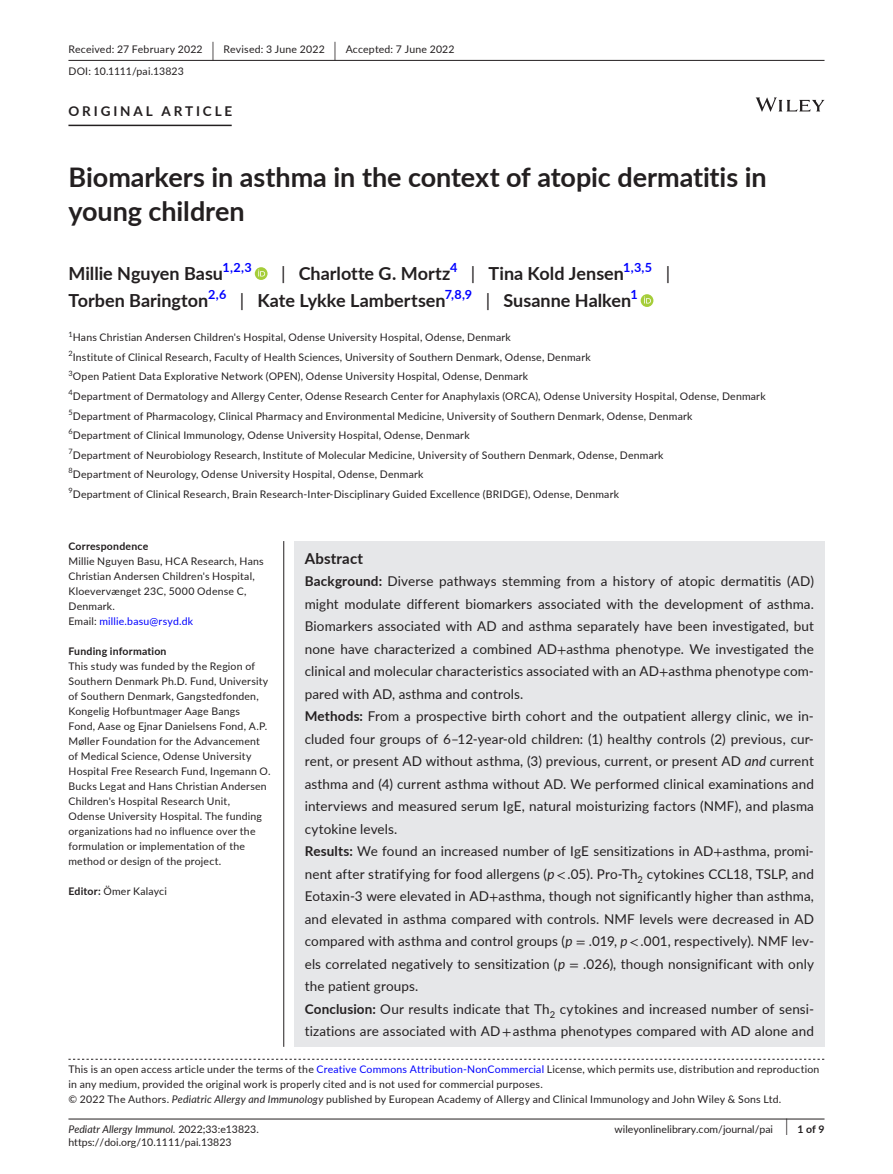
<style>
.page{position:relative;width:893px;height:1174px;background:#fff}
.page>*{position:absolute;margin:0;border:0;box-sizing:border-box;transform-origin:0 0}
.t1{font:700 27px/34.5px "Lato";letter-spacing:-.005em;color:#231f20}
.t2{font:700 18px "Lato";color:#231f20}
.t3{font:18px "Lato";color:#231f20}
.t4{font:700 15px "Lato";letter-spacing:.015em;color:#231f20}
.t5{font:13.5px/22.5px "Lato";letter-spacing:.01em;color:#231f20}
.t6{font:700 13.5px "Lato";letter-spacing:.215em;color:#231f20}
.t7{font:700 12.6px "Lato";color:#00f}
.t8{font:10.5px/15px "Lato";letter-spacing:.02em;color:#231f20}
.t9{font:10.5px "Lato";color:#231f20}
.t10{font:italic 10.5px "Lato";color:#231f20}
.t11{font:700 10.5px "Lato";letter-spacing:.02em;color:#231f20}
.t12{font:7.35px "Lato";color:#231f20}
.s1{font-size:19.65px}
.s2{font-weight:400}
.s3{color:#00f}
.s4{font-weight:700}
.s5{font-family:"STIX"}
.s6{font-style:italic}
.s7{font-style:normal}
.s8{font-weight:400;font-size:17.4px}
</style>
<div class="page">
<hr style="left:68px;top:1118px;width:756px;height:1px;background:#231f20">
<svg style="left:756px;top:97px;width:68px;height:15px"></svg>
<hr style="left:68px;top:60px;width:756px;height:1px;background:#231f20">
<hr style="left:68px;top:125px;width:164px;height:1px;background:#231f20">
<svg style="left:255px;top:267px;width:13px;height:13px"></svg>
<svg style="left:258px;top:269px;width:7px;height:7px"></svg>
<svg style="left:641px;top:294px;width:12px;height:13px"></svg>
<svg style="left:644px;top:296px;width:7px;height:7px"></svg>
<div style="left:294px;top:541px;width:530px;height:505px;background:#e6e7e9"></div>
<hr style="left:283px;top:541px;width:1px;height:505px;background:#231f20">
<svg style="left:68px;top:1058px;width:756px;height:1px"></svg>
<p class="t8" style="left:68px;top:38px;width:388px;line-height:21.8px">Received: 27 February 2022 <span class="s1">|</span> Revised: 3 June 2022 <span class="s1">|</span> Accepted: 7 June 2022<br>DOI: 10.1111/pai.13823</p>
<p class="t6" style="left:68px;top:101px;width:165px">ORIGINAL ARTICLE</p>
<h1 class="t1" style="left:68px;top:159px;width:700px">Biomarkers in asthma in the context of atopic dermatitis in young children</h1>
<h2 class="t2" style="left:68px;top:260px;width:156px">Millie Nguyen Basu</h2>
<p class="t7" style="left:222px;top:258px;width:31px">1,2,3</p>
<h2 class="t2" style="left:281px;top:260px;width:171px"><span class="s2">|</span> Charlotte G. Mortz</h2>
<p class="t7" style="left:450px;top:258px;width:9px">4</p>
<h2 class="t2" style="left:471px;top:260px;width:155px"><span class="s2">|</span> Tina Kold Jensen</h2>
<p class="t7" style="left:623px;top:258px;width:31px">1,3,5</p>
<h2 class="t3" style="left:666px;top:260px;width:6px">|</h2>
<h2 class="t2" style="left:68px;top:287px;width:141px">Torben Barington</h2>
<p class="t7" style="left:208px;top:285px;width:20px">2,6</p>
<h2 class="t2" style="left:240px;top:287px;width:207px"><span class="s2">|</span> Kate Lykke Lambertsen</h2>
<p class="t7" style="left:445px;top:285px;width:29px">7,8,9</p>
<h2 class="t2" style="left:486px;top:287px;width:147px"><span class="s2">|</span> Susanne Halken</h2>
<p class="t7" style="left:630px;top:285px;width:9px">1</p>
<p class="t12" style="left:68px;top:329px;width:6px">1</p>
<p class="t8" style="left:73px;top:330px;width:440px">Hans Christian Andersen Children's Hospital, Odense University Hospital, Odense, Denmark</p>
<p class="t12" style="left:68px;top:348px;width:6px">2</p>
<p class="t8" style="left:73px;top:349px;width:519px">Institute of Clinical Research, Faculty of Health Sciences, University of Southern Denmark, Odense, Denmark</p>
<p class="t12" style="left:68px;top:368px;width:6px">3</p>
<p class="t8" style="left:73px;top:369px;width:457px">Open Patient Data Explorative Network (OPEN), Odense University Hospital, Odense, Denmark</p>
<p class="t12" style="left:68px;top:387px;width:6px">4</p>
<p class="t8" style="left:68px;top:386px;width:699px;line-height:19.5px;text-indent:4px">Department of Dermatology and Allergy Center, Odense Research Center for Anaphylaxis (ORCA), Odense University Hospital, Odense, Denmark <sup>5</sup>Department of Pharmacology, Clinical Pharmacy and Environmental Medicine, University of Southern Denmark, Odense, Denmark<br><sup>6</sup>Department of Clinical Immunology, Odense University Hospital, Odense, Denmark<br><sup>7</sup>Department of Neurobiology Research, Institute of Molecular Medicine, University of Southern Denmark, Odense, Denmark<br><sup>8</sup>Department of Neurology, Odense University Hospital, Odense, Denmark<br><sup>9</sup>Department of Clinical Research, Brain Research-Inter-Disciplinary Guided Excellence (BRIDGE), Odense, Denmark</p>
<p class="t11" style="left:68px;top:538px;width:81px">Correspondence</p>
<p class="t8" style="left:68px;top:553px;width:197px">Millie Nguyen Basu, HCA Research, Hans<br>Christian Andersen Children's Hospital,<br>Kloevervænget 23C, 5000 Odense C,<br>Denmark.<br>Email: <span class="s3">millie.basu@rsyd.dk</span></p>
<p class="t11" style="left:68px;top:643px;width:100px">Funding information</p>
<p class="t8" style="left:68px;top:658px;width:204px">This study was funded by the Region of Southern Denmark Ph.D. Fund, University of Southern Denmark, Gangstedfonden, Kongelig Hofbuntmager Aage Bangs<br>Fond, Aase og Ejnar Danielsens Fond, A.P.<br>Møller Foundation for the Advancement of Medical Science, Odense University Hospital Free Research Fund, Ingemann O.<br>Bucks Legat and Hans Christian Andersen Children's Hospital Research Unit,<br>Odense University Hospital. The funding organizations had no influence over the formulation or implementation of the method or design of the project.</p>
<p class="t8" style="left:68px;top:883px;width:100px"><span class="s4">Editor:</span> Ömer Kalayci</p>
<h3 class="t4" style="left:305px;top:547px;width:60px">Abstract</h3>
<p class="t5" style="left:305px;top:569px;width:511px"><span class="s4">Background:</span> Diverse pathways stemming from a history of atopic dermatitis (AD) might modulate different biomarkers associated with the development of asthma.<br>Biomarkers associated with AD and asthma separately have been investigated, but none have characterized a combined AD<span class="s5">+</span>asthma phenotype. We investigated the clinical and molecular characteristics associated with an AD<span class="s5">+</span>asthma phenotype com&shy;pared with AD, asthma and controls.<br><span class="s4">Methods:</span> From a prospective birth cohort and the outpatient allergy clinic, we in&shy;cluded four groups of 6–12-year-old children: (1) healthy controls (2) previous, cur&shy;rent, or present AD without asthma, (3) previous, current, or present AD <span class="s6">and</span> current asthma and (4) current asthma without AD. We performed clinical examinations and interviews and measured serum IgE, natural moisturizing factors (NMF), and plasma cytokine levels.<br><span class="s4">Results:</span> We found an increased number of IgE sensitizations in AD<span class="s5">+</span>asthma, promi&shy;nent after stratifying for food allergens (<span class="s6">p</span><span class="s5">&lt;</span> .05). Pro-Th<sub>2</sub> cytokines CCL18, TSLP, and Eotaxin-3 were elevated in AD<span class="s5">+</span>asthma, though not significantly higher than asthma, and elevated in asthma compared with controls. NMF levels were decreased in AD compared with asthma and control groups (<span class="s6">p</span> <span class="s5">=</span> .019, <span class="s6">p</span><span class="s5">&lt;</span> .001, respectively). NMF lev&shy;els correlated negatively to sensitization (<span class="s6">p</span> <span class="s5">=</span> .026), though nonsignificant with only the patient groups.<br><span class="s4">Conclusion:</span> Our results indicate that Th<sub>2</sub> cytokines and increased number of sensi&shy;tizations are associated with AD <span class="s5">+</span> asthma phenotypes compared with AD alone and</p>
<p class="t8" style="left:68px;top:1061px;width:752px">This is an open access article under the terms of the <span class="s3">Creative Commons Attribution-NonCommercial</span> License, which permits use, distribution and reproduction in any medium, provided the original work is properly cited and is not used for commercial purposes.<br>© 2022 The Authors. <span class="s6">Pediatric Allergy and Immunology</span> published by European Academy of Allergy and Clinical Immunology and John Wiley &amp; Sons Ltd.</p>
<p class="t10" style="left:68px;top:1121px;width:192px">Pediatr Allergy Immunol. <span class="s7">2022;33:e13823.</span></p>
<p class="t11" style="left:786px;top:1121px;width:40px"><span class="s8">|</span> 1 of 9</p>
<p class="t9" style="left:68px;top:1135px;width:165px">https://doi.org/10.1111/pai.13823</p>
<p class="t9" style="left:615px;top:1121px;width:160px">wileyonlinelibrary.com/journal/pai</p>
</div>
